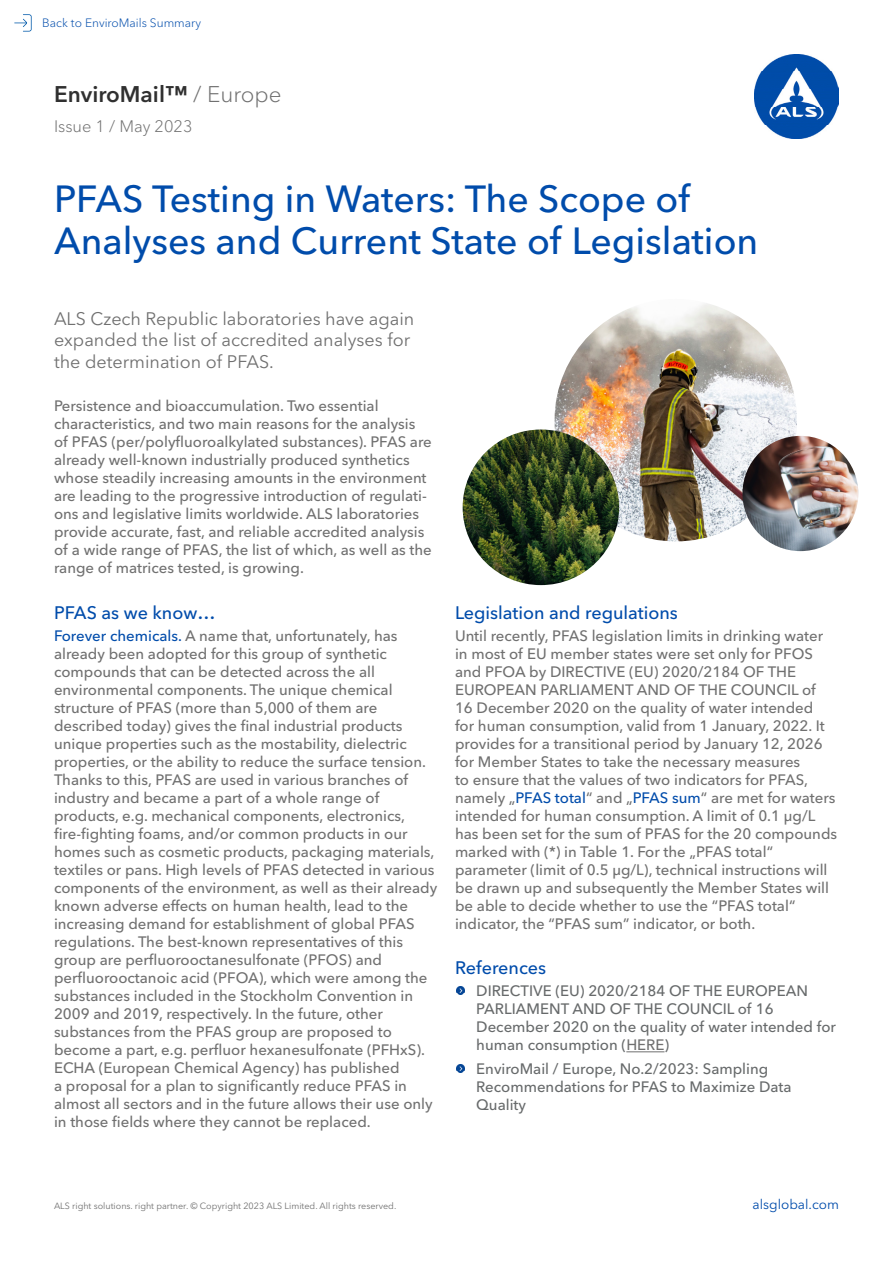
<style>
.page{position:relative;width:893px;height:1263px;background:#fff}
.page>*{position:absolute;margin:0;border:0;box-sizing:border-box;transform-origin:0 0}
.t1{font:500 37.5px/42px "Avenir Next LT Pro";color:#004cab}
.t2{font:600 22.5px "Avenir Next LT Pro";color:#303030}
.t3{font:18px/21.6px "Avenir Next LT Pro";color:#707070}
.t4{font:500 18px "Avenir Next LT Pro";color:#004cab}
.t5{font:300 16.5px "Avenir Next LT Pro";color:#707070}
.t6{font:500 15px/18px "Avenir Next LT Pro";color:#707070}
.t7{font:500 15px/18px "Avenir Next LT Pro";color:#676a6b}
.t8{font:13.5px "Avenir Next LT Pro";color:#004cab}
.t9{font:300 12px "Avenir Next LT Pro";color:#004cab}
.t10{font:9px "Avenir Next LT Pro";color:#707070}
.s1{font-weight:300;color:#707070}
.s2{color:#004cab}
.s3{color:#707070}
</style>
<div class="page">
<img style="left:755px;top:54px;width:84px;height:84px">
<img style="left:555px;top:299px;width:242px;height:242px;border-radius:121px">
<img style="left:463px;top:429px;width:156px;height:156px;border-radius:78px">
<img style="left:742px;top:436px;width:116px;height:115px;border-radius:58px">
<hr style="left:626px;top:1051px;width:38px;height:1px;background:#707070">
<svg style="left:456px;top:987px;width:8px;height:8px"></svg>
<svg style="left:456px;top:1064px;width:8px;height:9px"></svg>
<svg style="left:14px;top:14px;width:18px;height:18px"></svg>
<p class="t9" style="left:42px;top:16px;width:160px">Back to EnviroMails Summary</p>
<h2 class="t2" style="left:54px;top:80px;width:229px">EnviroMail™ <span class="s1">/ Europe</span></h2>
<p class="t5" style="left:54px;top:116px;width:140px">Issue 1 / May 2023</p>
<h1 class="t1" style="left:54px;top:178px;width:706px">PFAS Testing in Waters: The Scope of<br>Analyses and Current State of Legislation</h1>
<p class="t3" style="left:54px;top:308px;width:362px">ALS Czech Republic laboratories have again expanded the list of accredited analyses for the determination of PFAS.</p>
<p class="t6" style="left:54px;top:397px;width:379px">Persistence and bioaccumulation. Two essential characteristics, and two main reasons for the analysis of PFAS (per/polyfluoroalkylated substances). PFAS are already well-known industrially produced synthetics whose steadily increasing amounts in the environment are leading to the progressive introduction of regulati&shy;ons and legislative limits worldwide. ALS laboratories provide accurate, fast, and reliable accredited analysis of a wide range of PFAS, the list of which, as well as the range of matrices tested, is growing.</p>
<p class="t4" style="left:54px;top:602px;width:163px">PFAS as we know…</p>
<p class="t4" style="left:455px;top:602px;width:224px">Legislation and regulations</p>
<p class="t6" style="left:54px;top:626px;width:385px"><span class="s2">Forever chemicals.</span> A name that, unfortunately, has already been adopted for this group of synthetic compounds that can be detected across the all environmental components. The unique chemical structure of PFAS (more than 5,000 of them are described today) gives the final industrial products unique properties such as the mostability, dielectric properties, or the ability to reduce the surface tension.<br>Thanks to this, PFAS are used in various branches of industry and became a part of a whole range of products, e.g. mechanical components, electronics, fire-fighting foams, and/or common products in our homes such as cosmetic products, packaging materials, textiles or pans. High levels of PFAS detected in various components of the environment, as well as their already known adverse effects on human health, lead to the increasing demand for establishment of global PFAS regulations. The best-known representatives of this group are perfluorooctanesulfonate (PFOS) and perfluorooctanoic acid (PFOA), which were among the substances included in the Stockholm Convention in 2009 and 2019, respectively. In the future, other substances from the PFAS group are proposed to become a part, e.g. perfluor hexanesulfonate (PFHxS).<br>ECHA (European Chemical Agency) has published<br>a proposal for a plan to significantly reduce PFAS in almost all sectors and in the future allows their use only in those fields where they cannot be replaced.</p>
<p class="t6" style="left:455px;top:626px;width:384px">Until recently, PFAS legislation limits in drinking water in most of EU member states were set only for PFOS and PFOA by DIRECTIVE (EU) 2020/2184 OF THE EUROPEAN PARLIAMENT AND OF THE COUNCIL of 16 December 2020 on the quality of water intended<br>for human consumption, valid from 1 January, 2022. It provides for a transitional period by January 12, 2026 for Member States to take the necessary measures<br>to ensure that the values of two indicators for PFAS, namely „<span class="s2">PFAS total</span>“ and „<span class="s2">PFAS sum</span>“ are met for waters intended for human consumption. A limit of 0.1 µg/L has been set for the sum of PFAS for the 20 compounds marked with (*) in Table 1. For the „PFAS total“ parameter (limit of 0.5 µg/L), technical instructions will be drawn up and subsequently the Member States will be able to decide whether to use the “PFAS total“ indicator, the “PFAS sum” indicator, or both.</p>
<p class="t4" style="left:455px;top:957px;width:93px">References</p>
<p class="t7" style="left:476px;top:982px;width:361px">DIRECTIVE (EU) 2020/2184 OF THE EUROPEAN PARLIAMENT AND OF THE COUNCIL of 16<br>December 2020 on the quality of water intended for human consumption (<span class="s3">HERE</span>)</p>
<p class="t7" style="left:476px;top:1060px;width:317px">EnviroMail / Europe, No.2/2023: Sampling<br>Recommendations for PFAS to Maximize Data<br>Quality</p>
<p class="t10" style="left:54px;top:1200px;width:344px">ALS right solutions. right partner. © Copyright 2023 ALS Limited. All rights reserved.</p>
<p class="t8" style="left:752px;top:1196px;width:88px">alsglobal.com</p>
</div>
